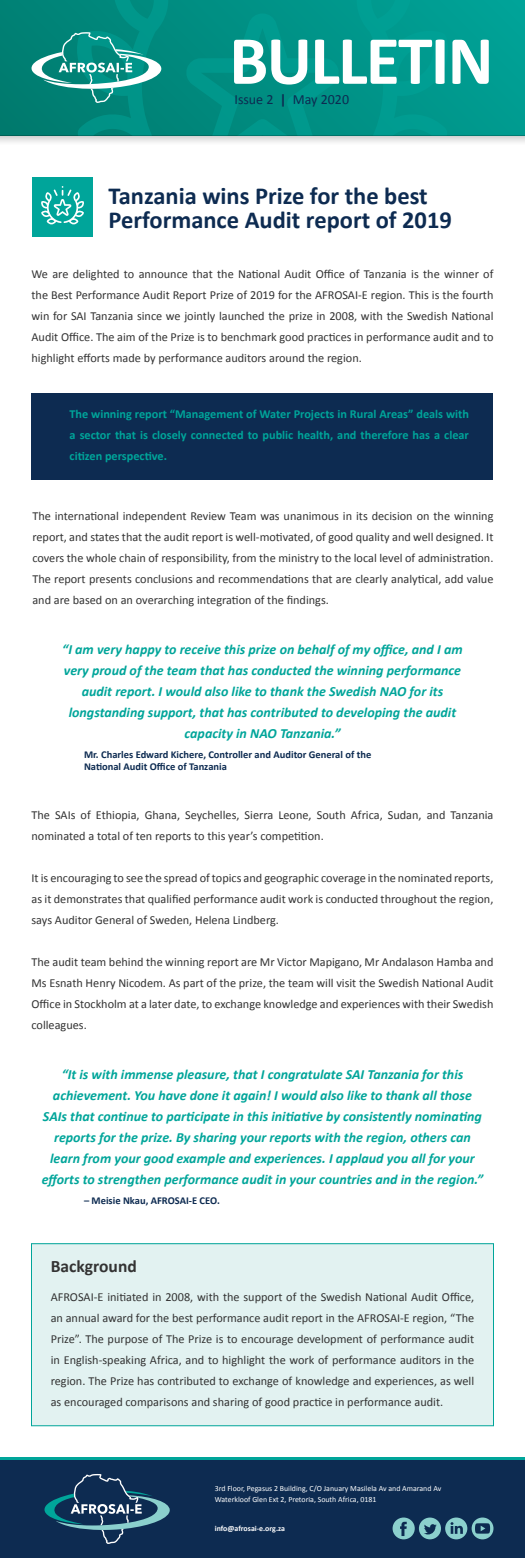
<style>
.page{position:relative;width:525px;height:1558px;background:#fff}
.page>*{position:absolute;margin:0;border:0;box-sizing:border-box;transform-origin:0 0}
.t1{font:700 69.65px "Calibri";letter-spacing:-.025em;color:#fff}
.t2{font:700 24.5px "Calibri";color:#0d2b51}
.t3{font:700 17.5px "Calibri";color:#333}
.t4{font:italic 700 14px/21px "Calibri";color:#00a59a;text-align:center}
.t5{font:14px "Calibri";color:#0d2b51}
.t6{font:12.25px/21px "Calibri";color:#333;text-align:justify}
.t7{font:700 12.25px/21px "Calibri";color:#00a59a;text-align:justify}
.t8{font:700 10.5px/12.2px "Calibri";color:#0d2b51}
.t9{font:7.88px "Calibri";color:#fff}
.t10{font:700 7.88px "Calibri";letter-spacing:-.005em;color:#fff}
.s1{font-weight:700}
</style>
<div class="page">
<div style="left:32px;top:393px;width:462px;height:86px;background:#0d2b51"></div>
<svg style="left:0;top:0;width:525px;height:135px;background:#009488"></svg>
<div style="left:32px;top:1243px;width:462px;height:182px;background:#e2f2f1"></div>
<svg style="left:0;top:135px;width:525px;height:7px;background:#c2d2d0"></svg>
<svg style="left:31px;top:0;width:418px;height:135px;background:#079388"></svg>
<div style="left:0;top:1460px;width:525px;height:98px;background:#0d2b51"></div>
<svg style="left:393px;top:1517px;width:101px;height:22px"></svg>
<svg style="left:44px;top:1474px;width:126px;height:69px"></svg>
<hr style="left:0;top:1457px;width:525px;height:3px;background:#00a59a">
<div style="left:32px;top:177px;width:61px;height:60px;background:#00a59a"></div>
<div style="left:31px;top:1243px;width:463px;height:183px;border:1px solid #00a59a"></div>
<svg style="left:41px;top:186px;width:43px;height:38px"></svg>
<p class="t1" style="left:229px;top:11px;width:266px">BULLETIN</p>
<p class="t5" style="left:234px;top:89px;width:116px">Issue 2 <span class="s1">|</span> May 2020</p>
<p class="t2" style="left:108px;top:178px;width:321px">Tanzania wins Prize for the best</p>
<p class="t2" style="left:108px;top:203px;width:345px">Performance Audit report of 2019</p>
<p class="t6" style="left:32px;top:263px;width:463px">We are delighted to announce that the National Audit Office of Tanzania is the winner of the Best Performance Audit Report Prize of 2019 for the AFROSAI-E region. This is the fourth win for SAI Tanzania since we jointly launched the prize in 2008, with the Swedish National Audit Office. The aim of the Prize is to benchmark good practices in performance audit and to highlight efforts made by performance auditors around the region.</p>
<p class="t7" style="left:70px;top:403px;width:401px">The winning report “Management of Water Projects in Rural Areas” deals with a sector that is closely connected to public health, and therefore has a clear citizen perspective.</p>
<p class="t6" style="left:32px;top:505px;width:463px">The international independent Review Team was unanimous in its decision on the winning report, and states that the audit report is well-motivated, of good quality and well designed. It covers the whole chain of responsibility, from the ministry to the local level of administration.<br>The report presents conclusions and recommendations that are clearly analytical, add value and are based on an overarching integration of the findings.</p>
<p class="t4" style="left:62px;top:638px;width:402px">“I am very happy to receive this prize on behalf of my office, and I am very proud of the team that has conducted the winning performance audit report. I would also like to thank the Swedish NAO for its longstanding support, that has contributed to developing the audit capacity in NAO Tanzania.”</p>
<p class="t8" style="left:84px;top:747px;width:289px">Mr. Charles Edward Kichere, Controller and Auditor General of the<br>National Audit Office of Tanzania</p>
<p class="t6" style="left:32px;top:804px;width:463px">The SAIs of Ethiopia, Ghana, Seychelles, Sierra Leone, South Africa, Sudan, and Tanzania nominated a total of ten reports to this year’s competition.</p>
<p class="t6" style="left:32px;top:867px;width:464px">It is encouraging to see the spread of topics and geographic coverage in the nominated reports, as it demonstrates that qualified performance audit work is conducted throughout the region, says Auditor General of Sweden, Helena Lindberg.</p>
<p class="t6" style="left:32px;top:951px;width:463px">The audit team behind the winning report are Mr Victor Mapigano, Mr Andalason Hamba and Ms Esnath Henry Nicodem. As part of the prize, the team will visit the Swedish National Audit Office in Stockholm at a later date, to exchange knowledge and experiences with their Swedish colleagues.</p>
<p class="t4" style="left:42px;top:1063px;width:443px">“It is with immense pleasure, that I congratulate SAI Tanzania for this achievement. You have done it again! I would also like to thank all those SAIs that continue to participate in this initiative by consistently nominating reports for the prize. By sharing your reports with the region, others can learn from your good example and experiences. I applaud you all for your efforts to strengthen performance audit in your countries and in the region.”</p>
<p class="t8" style="left:84px;top:1193px;width:137px">– Meisie Nkau, AFROSAI-E CEO.</p>
<p class="t3" style="left:51px;top:1254px;width:88px">Background</p>
<p class="t6" style="left:51px;top:1286px;width:425px">AFROSAI-E initiated in 2008, with the support of the Swedish National Audit Office, an annual award for the best performance audit report in the AFROSAI-E region, “The Prize”. The purpose of The Prize is to encourage development of performance audit in English-speaking Africa, and to highlight the work of performance auditors in the region. The Prize has contributed to exchange of knowledge and experiences, as well as encouraged comparisons and sharing of good practice in performance audit.</p>
<p class="t9" style="left:215px;top:1482px;width:228px">3rd Floor, Pegasus 2 Building, C/O January Masilela Av and Amarand Av</p>
<p class="t9" style="left:215px;top:1493px;width:163px">Waterkloof Glen Ext 2, Pretoria, South Africa, 0181</p>
<p class="t10" style="left:215px;top:1523px;width:72px">info@afrosai-e.org.za</p>
</div>
